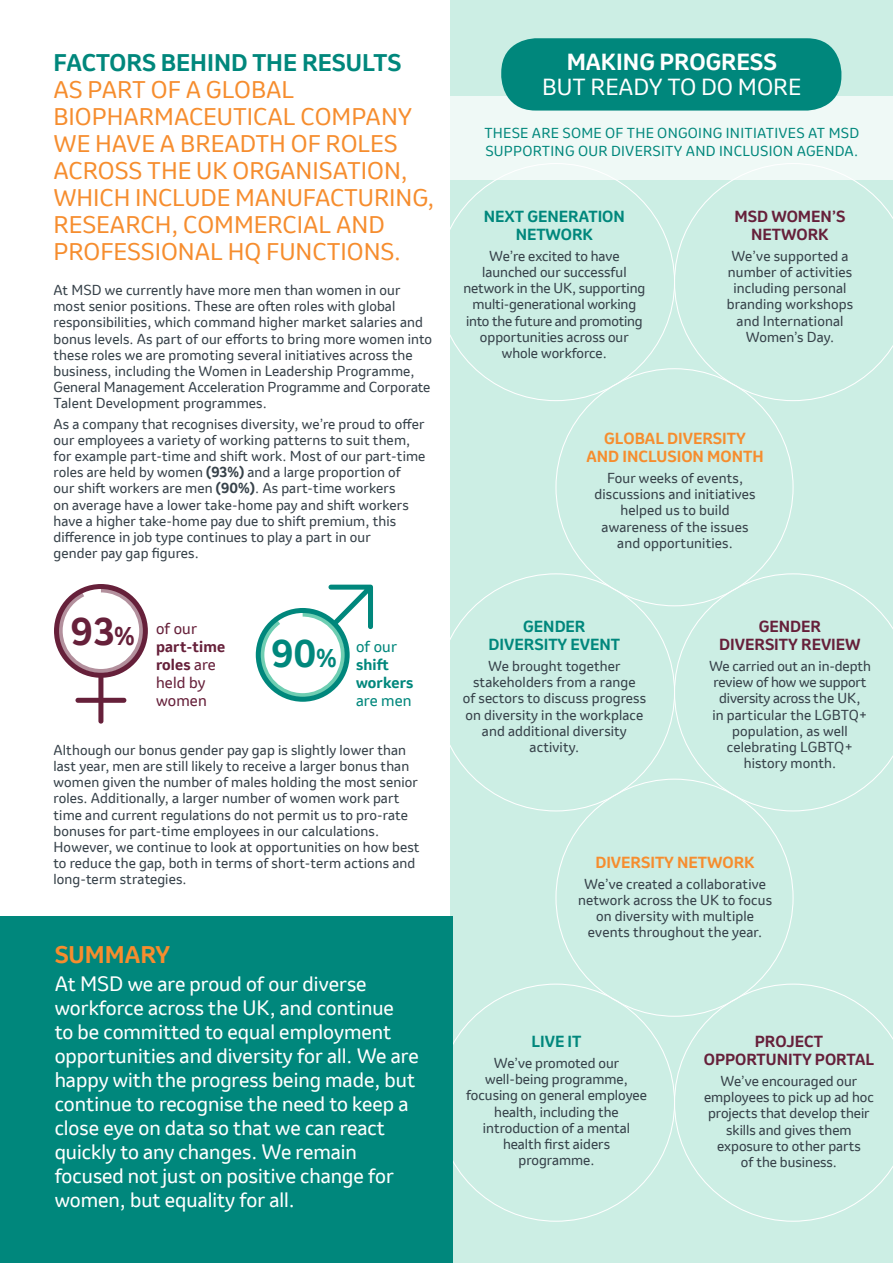
<style>
.page{position:relative;width:893px;height:1263px;background:#fff}
.page>*{position:absolute;margin:0;border:0;box-sizing:border-box;transform-origin:0 0}
.t1{font:700 36px "Invention";color:#00877c}
.t2{font:700 36px "Invention";color:#66203a}
.t3{font:22.5px/27px "Invention";color:#f68d2e}
.t4{font:700 22.5px "Invention";color:#00877c}
.t5{font:700 22.5px "Invention";color:#f68d2e}
.t6{font:21.75px "Invention";color:#fff}
.t7{font:700 21.75px "Invention";color:#fff}
.t8{font:19.5px/24px "Invention";color:#fff}
.t9{font:700 15px/18px "Invention";color:#66203a;text-align:center}
.t10{font:700 15px/18px "Invention";color:#00877c;text-align:center}
.t11{font:700 15px/18px "Invention";color:#f68d2e;text-align:center}
.t12{font:15px "Invention";letter-spacing:.01em;color:#00877c}
.t13{font:15px "Invention";color:#66203a}
.t14{font:13.5px/16.2px "Invention";letter-spacing:.01em;color:#37424a;text-align:center}
.t15{font:13.5px/16.2px "Invention";letter-spacing:-.01em;color:#37424a;text-align:center}
.t16{font:13.5px/18px "Invention";letter-spacing:.02em;color:#00877c}
.s1{font-weight:700}
.s2{font-size:24px}
.s3{font-weight:400}
</style>
<div class="page">
<div style="left:451px;top:0;width:442px;height:1263px;background:#cceee4"></div>
<div style="left:451px;top:97px;width:442px;height:83px;background:#eff9f6"></div>
<svg style="left:674px;top:163px;width:219px;height:238px"></svg>
<svg style="left:674px;top:573px;width:219px;height:238px"></svg>
<svg style="left:674px;top:983px;width:219px;height:239px"></svg>
<svg style="left:54px;top:584px;width:94px;height:140px"></svg>
<div style="left:0;top:916px;width:452px;height:347px;background:#00877c"></div>
<div style="left:501px;top:38px;width:340px;height:73px;background:#00877c;border-radius:34px"></div>
<svg style="left:256px;top:585px;width:117px;height:117px"></svg>
<h2 class="t4" style="left:53px;top:46px;width:349px">FACTORS BEHIND THE RESULTS</h2>
<h2 class="t3" style="left:53px;top:76px;width:382px">AS PART OF A GLOBAL<br>BIOPHARMACEUTICAL COMPANY<br>WE HAVE A BREADTH OF ROLES<br>ACROSS THE UK ORGANISATION,<br>WHICH INCLUDE MANUFACTURING,<br>RESEARCH, COMMERCIAL AND<br>PROFESSIONAL HQ FUNCTIONS.</h2>
<p class="t14" style="left:53px;top:282px;width:380px;text-align:left">At MSD we currently have more men than women in our most senior positions. These are often roles with global responsibilities, which command higher market salaries and bonus levels. As part of our efforts to bring more women into these roles we are promoting several initiatives across the business, including the Women in Leadership Programme, General Management Acceleration Programme and Corporate Talent Development programmes.</p>
<p class="t14" style="left:53px;top:415px;width:373px;text-align:left">As a company that recognises diversity, we’re proud to offer our employees a variety of working patterns to suit them, for example part-time and shift work. Most of our part-time roles are held by women <span class="s1">(93%)</span> and a large proportion of<br>our shift workers are men <span class="s1">(90%)</span>. As part-time workers<br>on average have a lower take-home pay and shift workers have a higher take-home pay due to shift premium, this difference in job type continues to play a part in our<br>gender pay gap figures.</p>
<h1 class="t2" style="left:71px;top:606px;width:65px">93<span class="s2">%</span></h1>
<p class="t13" style="left:156px;top:618px;width:43px">of our</p>
<p class="t9" style="left:156px;top:637px;width:71px;text-align:left">part-time roles <span class="s3">are held by women</span></p>
<h1 class="t1" style="left:271px;top:627px;width:67px">90<span class="s2">%</span></h1>
<p class="t12" style="left:356px;top:636px;width:43px">of our</p>
<p class="t10" style="left:356px;top:655px;width:59px;text-align:left">shift workers</p>
<p class="t12" style="left:356px;top:690px;width:57px">are men</p>
<p class="t14" style="left:53px;top:742px;width:368px;text-align:left">Although our bonus gender pay gap is slightly lower than last year, men are still likely to receive a larger bonus than women given the number of males holding the most senior roles. Additionally, a larger number of women work part time and current regulations do not permit us to pro-rate bonuses for part-time employees in our calculations.<br>However, we continue to look at opportunities on how best to reduce the gap, both in terms of short-term actions and long-term strategies.</p>
<h2 class="t5" style="left:55px;top:938px;width:117px">SUMMARY</h2>
<p class="t8" style="left:55px;top:972px;width:366px">At MSD we are proud of our diverse workforce across the UK, and continue<br>to be committed to equal employment opportunities and diversity for all. We are happy with the progress being made, but continue to recognise the need to keep a close eye on data so that we can react quickly to any changes. We remain focused not just on positive change for women, but equality for all.</p>
<h3 class="t7" style="left:567px;top:47px;width:212px">MAKING PROGRESS</h3>
<h3 class="t6" style="left:542px;top:72px;width:261px">BUT READY TO DO MORE</h3>
<p class="t16" style="left:484px;top:124px;width:376px">THESE ARE SOME OF THE ONGOING INITIATIVES AT MSD<br>SUPPORTING OUR DIVERSITY AND INCLUSION AGENDA.</p>
<p class="t10" style="left:484px;top:208px;width:143px">NEXT GENERATION<br>NETWORK</p>
<p class="t15" style="left:463px;top:248px;width:183px">We’re excited to have launched our successful network in the UK, supporting multi-generational working into the future and promoting opportunities across our whole workforce.</p>
<p class="t9" style="left:735px;top:208px;width:112px">MSD WOMEN’S<br>NETWORK</p>
<p class="t14" style="left:727px;top:248px;width:128px">We’ve supported a number of activities including personal branding workshops and International<br>Women’s Day.</p>
<p class="t11" style="left:586px;top:430px;width:179px">GLOBAL DIVERSITY<br>AND INCLUSION MONTH</p>
<p class="t14" style="left:594px;top:470px;width:163px">Four weeks of events, discussions and initiatives helped us to build awareness of the issues and opportunities.</p>
<p class="t10" style="left:489px;top:618px;width:133px">GENDER<br>DIVERSITY EVENT</p>
<p class="t14" style="left:463px;top:658px;width:185px">We brought together stakeholders from a range<br>of sectors to discuss progress on diversity in the workplace and additional diversity activity.</p>
<p class="t9" style="left:719px;top:618px;width:143px">GENDER<br>DIVERSITY REVIEW</p>
<p class="t14" style="left:709px;top:658px;width:163px">We carried out an in-depth review of how we support diversity across the UK,<br>in particular the LGBTQ+ population, as well celebrating LGBTQ+ history month.</p>
<p class="t11" style="left:595px;top:854px;width:161px">DIVERSITY NETWORK</p>
<p class="t14" style="left:578px;top:875px;width:195px">We’ve created a collaborative network across the UK to focus on diversity with multiple events throughout the year.</p>
<p class="t10" style="left:531px;top:1033px;width:51px">LIVE IT</p>
<p class="t14" style="left:466px;top:1055px;width:182px">We’ve promoted our well-being programme, focusing on general employee health, including the introduction of a mental health first aiders programme.</p>
<p class="t9" style="left:704px;top:1033px;width:172px">PROJECT<br>OPPORTUNITY PORTAL</p>
<p class="t14" style="left:704px;top:1073px;width:171px">We’ve encouraged our employees to pick up ad hoc projects that develop their skills and gives them exposure to other parts<br>of the business.</p>
</div>
